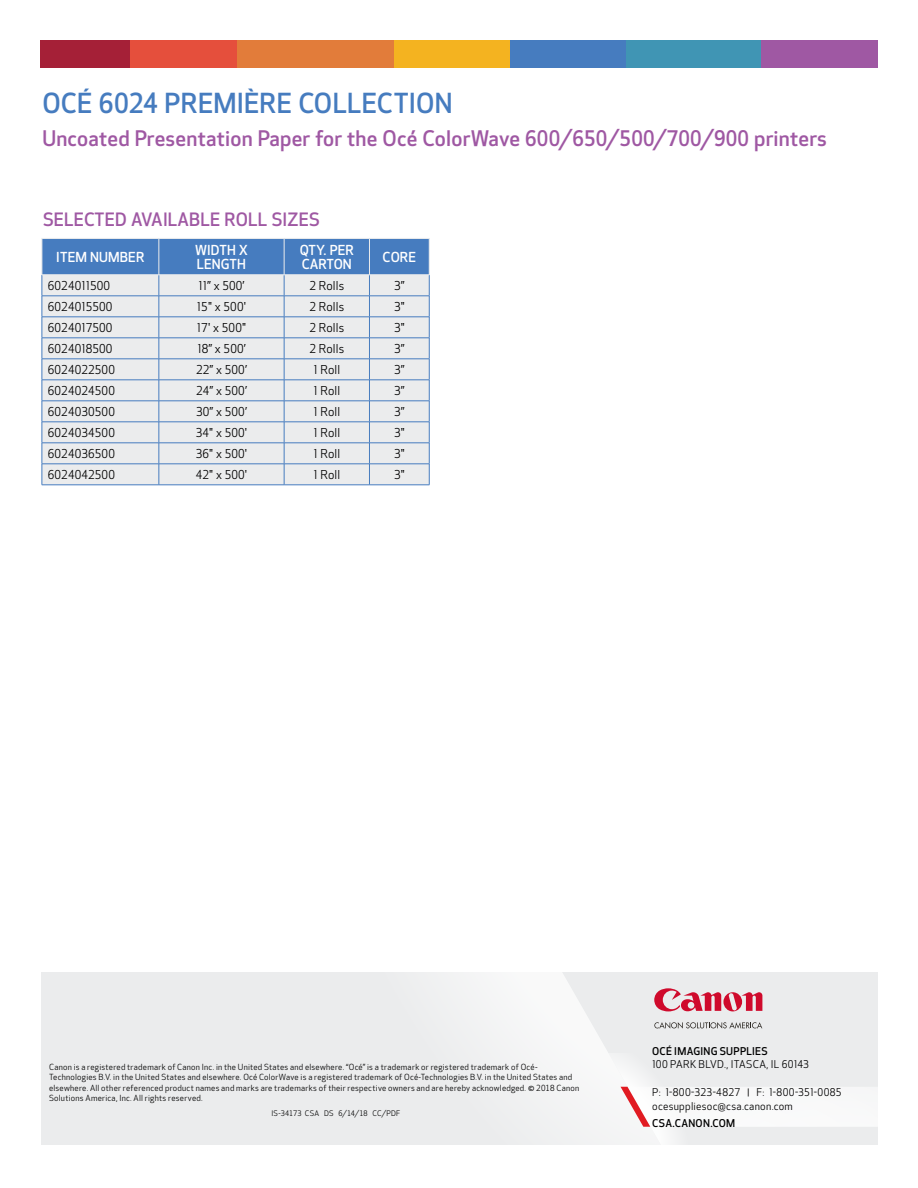
<style>
.page{position:relative;width:918px;height:1188px;background:#fff}
.page>*{position:absolute;margin:0;border:0;box-sizing:border-box;transform-origin:0 0}
.t1{font:500 27px "Optic Sans 301";letter-spacing:.01em;color:#467cbf}
.t2{font:500 21px "Optic Sans 301";letter-spacing:.01em;color:#9f58a3}
.t3{font:500 18px "Optic Sans 301";letter-spacing:.01em;color:#9f58a3}
.t4{font:500 13.5px/14.2px "Optic Sans 301";letter-spacing:.01em;color:#fff}
.t5{font:12px "Optic Sans 201";letter-spacing:.01em;color:#000}
.t6{font:10.5px/13.5px "Optic Sans 201";letter-spacing:.025em;color:#000}
.t7{font:500 10.5px "Optic Sans 301";letter-spacing:.03em;color:#000}
.t8{font:8.25px/10.5px "Optic Sans 201";letter-spacing:.03em;color:#000}
.t9{font:7.5px "Optic Sans 201";letter-spacing:.025em;color:#000}
.s1{font-size:9.45px}
</style>
<div class="page">
<div style="left:130px;top:40px;width:107px;height:28px;background:#e54f3c"></div>
<div style="left:237px;top:40px;width:157px;height:28px;background:#e27c3a"></div>
<div style="left:394px;top:40px;width:117px;height:28px;background:#f4b320"></div>
<div style="left:511px;top:40px;width:116px;height:28px;background:#467cbf"></div>
<div style="left:761px;top:40px;width:117px;height:28px;background:#9f58a3"></div>
<div style="left:40px;top:40px;width:90px;height:28px;background:#a52037"></div>
<div style="left:626px;top:40px;width:135px;height:28px;background:#4095b4"></div>
<svg style="left:42px;top:238px;width:388px;height:247px;background:#cbd6e4"></svg>
<hr style="left:42px;top:485px;width:117px;height:1px;background:#467cbf">
<hr style="left:159px;top:485px;width:125px;height:1px;background:#467cbf">
<hr style="left:284px;top:485px;width:85px;height:1px;background:#467cbf">
<hr style="left:369px;top:485px;width:60px;height:1px;background:#467cbf">
<hr style="left:42px;top:238px;width:117px;height:1px;background:#ebeced">
<hr style="left:42px;top:239px;width:1px;height:36px;background:#ebeced">
<hr style="left:159px;top:238px;width:125px;height:1px;background:#ebeced">
<hr style="left:159px;top:239px;width:1px;height:36px;background:#ebeced">
<hr style="left:284px;top:238px;width:85px;height:1px;background:#ebeced">
<hr style="left:284px;top:239px;width:1px;height:36px;background:#ebeced">
<hr style="left:369px;top:238px;width:60px;height:1px;background:#ebeced">
<hr style="left:369px;top:239px;width:1px;height:36px;background:#ebeced">
<hr style="left:429px;top:239px;width:1px;height:36px;background:#ebeced">
<hr style="left:42px;top:275px;width:117px;height:1px;background:#ebeced">
<hr style="left:159px;top:275px;width:125px;height:1px;background:#ebeced">
<hr style="left:284px;top:275px;width:85px;height:1px;background:#ebeced">
<hr style="left:369px;top:275px;width:60px;height:1px;background:#ebeced">
<div style="left:41px;top:972px;width:837px;height:173px;background:#ebeced"></div>
<svg style="left:484px;top:972px;width:279px;height:129px"></svg>
<svg style="left:602px;top:1053px;width:276px;height:92px"></svg>
<svg style="left:654px;top:1022px;width:108px;height:7px"></svg>
<svg style="left:654px;top:988px;width:108px;height:23px"></svg>
<h1 class="t1" style="left:42px;top:88px;width:412px">OCÉ 6024 PREMIÈRE COLLECTION</h1>
<h2 class="t2" style="left:42px;top:126px;width:786px">Uncoated Presentation Paper for the Océ ColorWave 600/650/500/700/900 printers</h2>
<h3 class="t3" style="left:43px;top:209px;width:278px">SELECTED AVAILABLE ROLL SIZES</h3>
<h3 class="t4" style="left:56px;top:250px;width:90px">ITEM NUMBER</h3>
<h3 class="t4" style="left:195px;top:243px;width:54px">WIDTH X<br>LENGTH</h3>
<h3 class="t4" style="left:300px;top:243px;width:56px">QTY. PER<br>CARTON</h3>
<h3 class="t4" style="left:383px;top:250px;width:35px">CORE</h3>
<h3 class="t5" style="left:48px;top:279px;width:64px">6024011500</h3>
<h3 class="t5" style="left:199px;top:279px;width:47px">11” x 500’</h3>
<h3 class="t5" style="left:309px;top:279px;width:36px">2 Rolls</h3>
<h3 class="t5" style="left:394px;top:279px;width:12px">3”</h3>
<h3 class="t5" style="left:48px;top:300px;width:66px">6024015500</h3>
<h3 class="t5" style="left:197px;top:300px;width:51px">15" x 500'</h3>
<h3 class="t5" style="left:309px;top:300px;width:36px">2 Rolls</h3>
<h3 class="t5" style="left:394px;top:300px;width:12px">3"</h3>
<h3 class="t5" style="left:48px;top:321px;width:66px">6024017500</h3>
<h3 class="t5" style="left:197px;top:321px;width:51px">17' x 500"</h3>
<h3 class="t5" style="left:309px;top:321px;width:36px">2 Rolls</h3>
<h3 class="t5" style="left:394px;top:321px;width:12px">3"</h3>
<h3 class="t5" style="left:48px;top:342px;width:66px">6024018500</h3>
<h3 class="t5" style="left:197px;top:342px;width:50px">18” x 500’</h3>
<h3 class="t5" style="left:309px;top:342px;width:36px">2 Rolls</h3>
<h3 class="t5" style="left:394px;top:342px;width:12px">3”</h3>
<h3 class="t5" style="left:48px;top:363px;width:69px">6024022500</h3>
<h3 class="t5" style="left:196px;top:363px;width:52px">22” x 500’</h3>
<h3 class="t5" style="left:313px;top:363px;width:28px">1 Roll</h3>
<h3 class="t5" style="left:394px;top:363px;width:12px">3”</h3>
<h3 class="t5" style="left:48px;top:384px;width:69px">6024024500</h3>
<h3 class="t5" style="left:196px;top:384px;width:52px">24” x 500’</h3>
<h3 class="t5" style="left:313px;top:384px;width:28px">1 Roll</h3>
<h3 class="t5" style="left:394px;top:384px;width:12px">3”</h3>
<h3 class="t5" style="left:48px;top:405px;width:69px">6024030500</h3>
<h3 class="t5" style="left:196px;top:405px;width:52px">30” x 500’</h3>
<h3 class="t5" style="left:313px;top:405px;width:28px">1 Roll</h3>
<h3 class="t5" style="left:394px;top:405px;width:12px">3”</h3>
<h3 class="t5" style="left:48px;top:426px;width:69px">6024034500</h3>
<h3 class="t5" style="left:196px;top:426px;width:53px">34" x 500'</h3>
<h3 class="t5" style="left:313px;top:426px;width:28px">1 Roll</h3>
<h3 class="t5" style="left:394px;top:426px;width:12px">3"</h3>
<h3 class="t5" style="left:48px;top:447px;width:69px">6024036500</h3>
<h3 class="t5" style="left:196px;top:447px;width:53px">36" x 500'</h3>
<h3 class="t5" style="left:313px;top:447px;width:28px">1 Roll</h3>
<h3 class="t5" style="left:394px;top:447px;width:12px">3"</h3>
<h3 class="t5" style="left:48px;top:468px;width:69px">6024042500</h3>
<h3 class="t5" style="left:196px;top:468px;width:53px">42" x 500'</h3>
<h3 class="t5" style="left:313px;top:468px;width:28px">1 Roll</h3>
<h3 class="t5" style="left:394px;top:468px;width:12px">3"</h3>
<p class="t8" style="left:49px;top:1062px;width:532px">Canon is a registered trademark of Canon Inc. in the United States and elsewhere. “Océ” is a trademark or registered trademark of Océ-Technologies B.V. in the United States and elsewhere. Océ ColorWave is a registered trademark of Océ-Technologies B.V. in the United States and elsewhere. All other referenced product names and marks are trademarks of their respective owners and are hereby acknowledged. © 2018 Canon Solutions America, Inc. All rights reserved.</p>
<p class="t9" style="left:272px;top:1109px;width:130px">IS-34173 CSA DS 6/14/18 CC/PDF</p>
<p class="t7" style="left:652px;top:1045px;width:117px">OCÉ IMAGING SUPPLIES</p>
<p class="t6" style="left:652px;top:1058px;width:158px">100 PARK BLVD., ITASCA, IL 60143</p>
<p class="t6" style="left:652px;top:1086px;width:191px">P: 1-800-323-4827 <span class="s1">|</span> F: 1-800-351-0085 ocesuppliesoc@csa.canon.com</p>
<p class="t7" style="left:652px;top:1117px;width:84px">CSA.CANON.COM</p>
</div>
